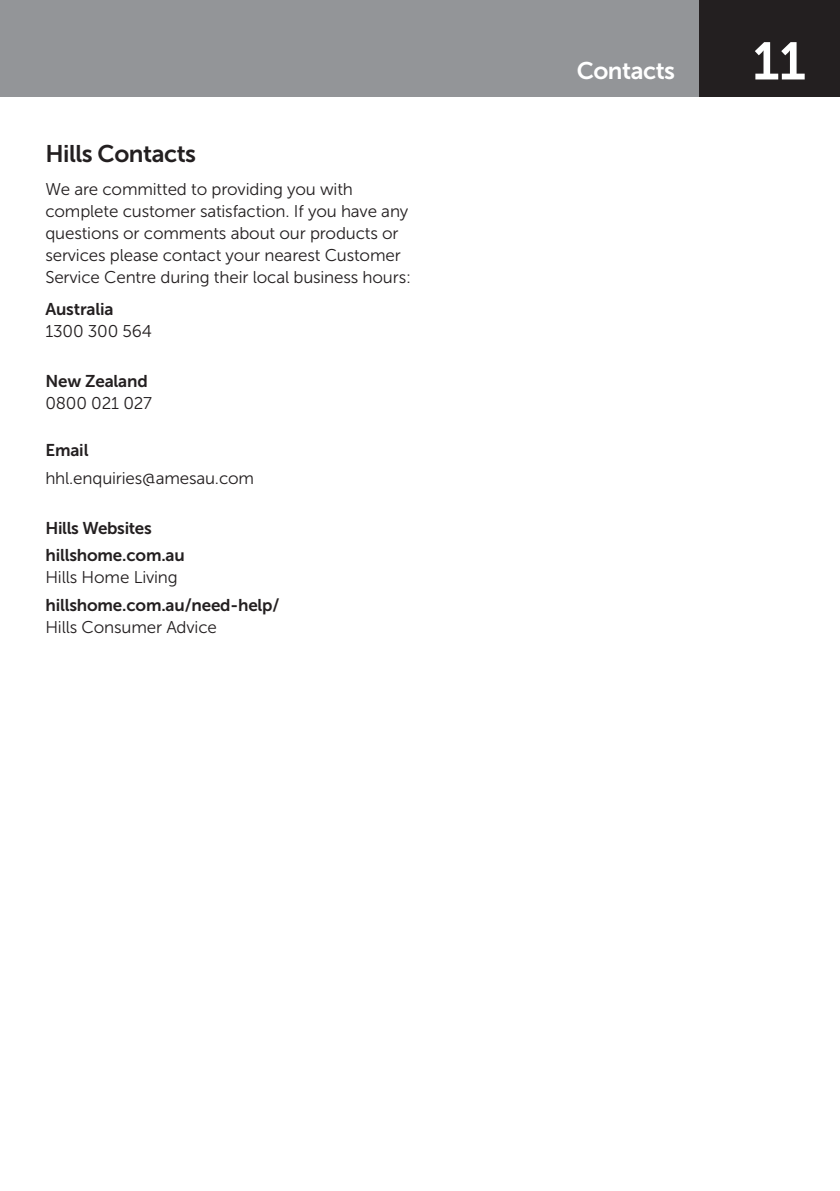
<style>
.page{position:relative;width:840px;height:1191px;background:#fff}
.page>*{position:absolute;margin:0;border:0;box-sizing:border-box;transform-origin:0 0}
.t1{font:52.6px "Museo Sans 700";color:#fff}
.t2{font:24px "Museo Sans 700";letter-spacing:-.02em;color:#231f20}
.t3{font:24px "Museo Sans 700";letter-spacing:-.02em;color:#fff}
.t4{font:17px/22px "Museo Sans 300";letter-spacing:-.01em;color:#231f20}
.t5{font:17px/27.6px "Museo Sans 700";letter-spacing:-.01em;color:#231f20}
</style>
<div class="page">
<div style="left:0;top:0;width:839px;height:96px;background:#939598"></div>
<div style="left:698px;top:0;width:141px;height:96px;background:#231f20"></div>
<h2 class="t2" style="left:45px;top:140px;width:152px">Hills Contacts</h2>
<p class="t4" style="left:45px;top:179px;width:367px">We are committed to providing you with complete customer satisfaction. If you have any questions or comments about our products or services please contact your nearest Customer Service Centre during their local business hours:</p>
<p class="t5" style="left:45px;top:295px;width:70px">Australia</p>
<p class="t4" style="left:45px;top:320px;width:108px">1300 300 564</p>
<p class="t5" style="left:45px;top:367px;width:104px">New Zealand</p>
<p class="t4" style="left:45px;top:392px;width:108px">0800 021 027</p>
<p class="t5" style="left:45px;top:436px;width:45px">Email</p>
<p class="t4" style="left:45px;top:467px;width:210px">hhl.enquiries@amesau.com</p>
<p class="t5" style="left:45px;top:514px;width:141px">Hills Websites hillshome.com.au</p>
<p class="t4" style="left:45px;top:566px;width:134px">Hills Home Living</p>
<p class="t5" style="left:45px;top:591px;width:235px">hillshome.com.au/need-help/</p>
<p class="t4" style="left:45px;top:616px;width:173px">Hills Consumer Advice</p>
<h2 class="t3" style="left:576px;top:58px;width:100px">Contacts</h2>
<h1 class="t1" style="left:752px;top:32px;width:55px">11</h1>
</div>
